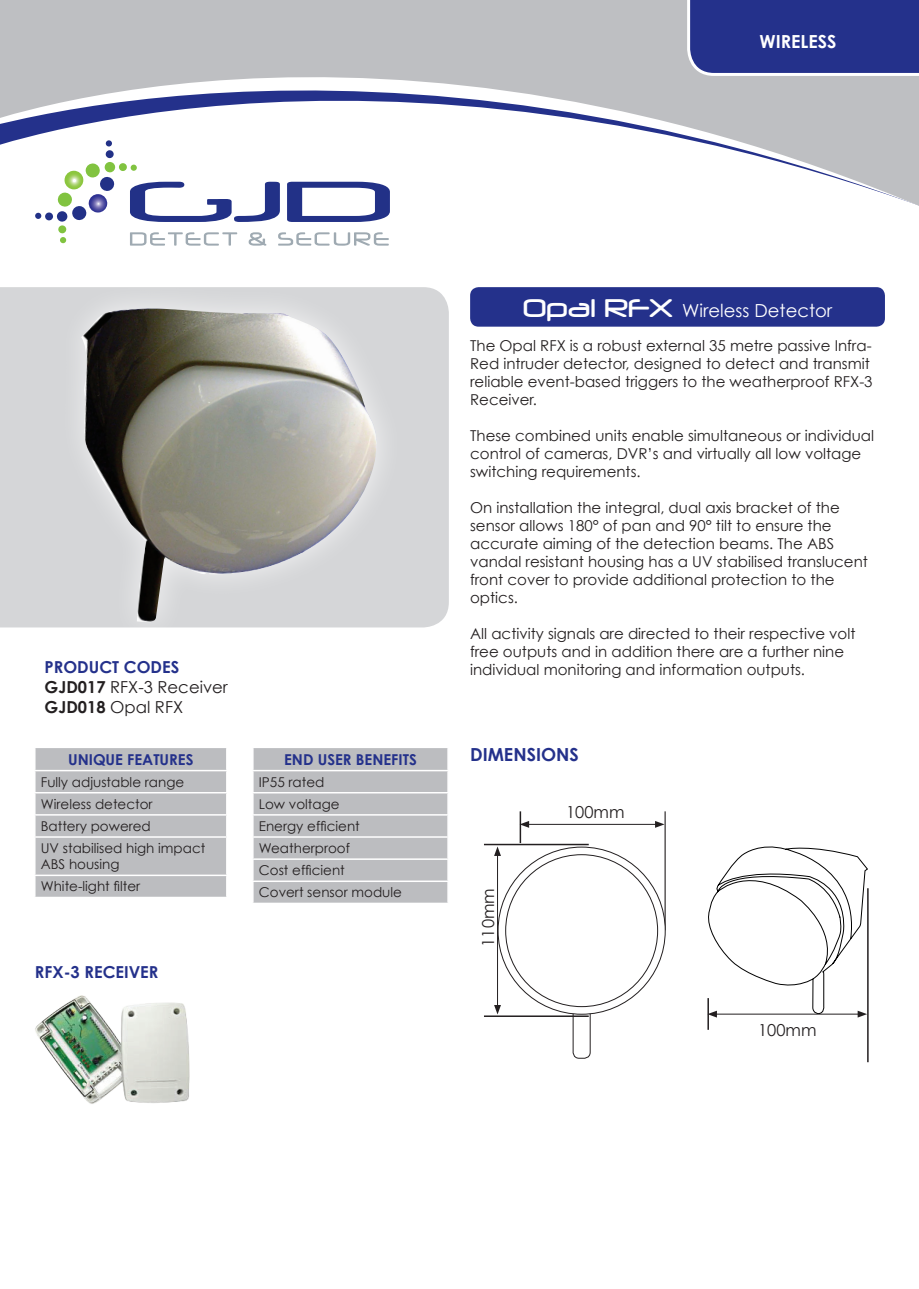
<style>
.page{position:relative;width:919px;height:1289px;background:#fff}
.page>*{position:absolute;margin:0;border:0;box-sizing:border-box;transform-origin:0 0}
.t1{font:18px "Century Gothic";color:#fff}
.t2{font:700 18px "Century Gothic";color:#24318b}
.t3{font:700 18px "Century Gothic";color:#fff}
.t4{font:16.5px "Century Gothic";color:#231f20}
.t5{font:700 16.5px "Century Gothic";color:#24318b}
.t6{font:15px/18px "Century Gothic";color:#231f20}
.t7{font:700 15px "Century Gothic";color:#24318b}
.t8{font:13.5px/16.2px "Century Gothic";color:#231f20}
.s1{font-weight:700}
.s2{font-family:"Neuropol";font-size:30px}
</style>
<div class="page">
<div style="left:470px;top:287px;width:414px;height:40px;background:#24318b;border-radius:9px"></div>
<div style="left:0;top:287px;width:449px;height:340px;background:#d5d6d8"></div>
<div style="left:25px;top:287px;width:394px;height:341px;background:#d5d6d8"></div>
<img style="left:81px;top:308px;width:298px;height:314px">
<svg style="left:253px;top:748px;width:195px;height:154px;background:#c0c1c4"></svg>
<hr style="left:447px;top:882px;width:2px;height:20px;background:#fff">
<svg style="left:35px;top:748px;width:192px;height:148px;background:#bfc0c3"></svg>
<hr style="left:707px;top:998px;width:2px;height:31px;background:#231f20">
<hr style="left:867px;top:888px;width:1px;height:174px;background:#231f20">
<hr style="left:526px;top:824px;width:131px;height:1px;background:#231f20">
<svg style="left:521px;top:821px;width:8px;height:6px"></svg>
<svg style="left:655px;top:821px;width:9px;height:6px"></svg>
<hr style="left:664px;top:811px;width:1px;height:119px;background:#231f20">
<hr style="left:484px;top:843px;width:104px;height:2px;background:#231f20">
<hr style="left:519px;top:811px;width:2px;height:32px;background:#231f20">
<hr style="left:497px;top:853px;width:1px;height:154px;background:#231f20">
<svg style="left:494px;top:846px;width:7px;height:10px"></svg>
<svg style="left:494px;top:1005px;width:7px;height:9px"></svg>
<hr style="left:484px;top:1015px;width:104px;height:1px;background:#231f20">
<svg style="left:707px;top:846px;width:160px;height:171px"></svg>
<div style="left:572px;top:981px;width:18px;height:77px;border:1px solid #231f20;border-radius:6px"></div>
<svg style="left:498px;top:847px;width:167px;height:167px"></svg>
<div style="left:505px;top:854px;width:152px;height:152px;background:#fff;border-radius:50%"></div>
<svg style="left:0;top:0;width:918px;height:221px;fill:#bebfc2"></svg>
<svg style="left:685px;top:0;width:233px;height:77px;background:#333f92"></svg>
<svg style="left:287px;top:182px;width:103px;height:40px"></svg>
<svg style="left:130px;top:182px;width:150px;height:40px"></svg>
<svg style="left:130px;top:232px;width:107px;height:14px"></svg>
<svg style="left:249px;top:232px;width:17px;height:14px"></svg>
<svg style="left:278px;top:232px;width:111px;height:14px"></svg>
<div style="left:58px;top:225px;width:9px;height:8px;background:#81c340;border-radius:50%"></div>
<svg style="left:60px;top:237px;width:6px;height:6px"></svg>
<div style="left:119px;top:163px;width:8px;height:8px;background:#81c340;border-radius:50%"></div>
<div style="left:130px;top:164px;width:7px;height:7px;background:#81c340;border-radius:50%"></div>
<div style="left:105px;top:150px;width:9px;height:8px;background:#223187;border-radius:50%"></div>
<div style="left:105px;top:140px;width:7px;height:7px;background:#223187;border-radius:50%"></div>
<svg style="left:57px;top:211px;width:11px;height:11px"></svg>
<div style="left:45px;top:212px;width:8px;height:9px;background:#223187;border-radius:50%"></div>
<svg style="left:35px;top:212px;width:7px;height:7px"></svg>
<svg style="left:57px;top:163px;width:58px;height:57px"></svg>
<img style="left:35px;top:995px;width:155px;height:109px">
<p class="t3" style="left:759px;top:30px;width:79px">WIRELESS</p>
<p class="t5" style="left:45px;top:657px;width:136px">PRODUCT CODES</p>
<p class="t4" style="left:45px;top:677px;width:185px"><span class="s1">GJD017</span> RFX-3 Receiver</p>
<p class="t4" style="left:45px;top:697px;width:140px"><span class="s1">GJD018</span> Opal RFX</p>
<p class="t7" style="left:68px;top:749px;width:127px">UNIQUE FEATURES</p>
<p class="t8" style="left:41px;top:773px;width:145px">Fully adjustable range</p>
<p class="t8" style="left:41px;top:795px;width:113px">Wireless detector</p>
<p class="t8" style="left:41px;top:817px;width:112px">Battery powered</p>
<p class="t8" style="left:41px;top:840px;width:166px">UV stabilised high impact<br>ABS housing</p>
<p class="t8" style="left:41px;top:878px;width:101px">White-light filter</p>
<p class="t5" style="left:35px;top:962px;width:125px">RFX-3 RECEIVER</p>
<p class="t7" style="left:284px;top:749px;width:134px">END USER BENEFITS</p>
<p class="t8" style="left:259px;top:773px;width:67px">IP55 rated</p>
<p class="t8" style="left:259px;top:795px;width:82px">Low voltage</p>
<p class="t8" style="left:259px;top:817px;width:102px">Energy efficient</p>
<p class="t8" style="left:259px;top:840px;width:93px">Weatherproof</p>
<p class="t8" style="left:259px;top:862px;width:87px">Cost efficient</p>
<p class="t8" style="left:259px;top:884px;width:145px">Covert sensor module</p>
<p class="t1" style="left:522px;top:299px;width:311px"><span class="s2">Opal RFX</span> Wireless Detector</p>
<p class="t6" style="left:470px;top:336px;width:404px">The Opal RFX is a robust external 35 metre passive Infra-Red intruder detector, designed to detect and transmit reliable event-based triggers to the weatherproof RFX-3<br>Receiver.</p>
<p class="t6" style="left:470px;top:426px;width:405px">These combined units enable simultaneous or individual control of cameras, DVR’s and virtually all low voltage switching requirements.</p>
<p class="t6" style="left:470px;top:498px;width:399px">On installation the integral, dual axis bracket of the sensor allows 180° of pan and 90° tilt to ensure the accurate aiming of the detection beams. The ABS vandal resistant housing has a UV stabilised translucent front cover to provide additional protection to the optics.</p>
<p class="t6" style="left:470px;top:624px;width:387px">All activity signals are directed to their respective volt free outputs and in addition there are a further nine individual monitoring and information outputs.</p>
<p class="t2" style="left:470px;top:743px;width:110px">DIMENSIONS</p>
<p class="t4" style="left:478px;top:946px;width:60px;rotate:-90deg">110mm</p>
<p class="t4" style="left:566px;top:801px;width:60px">100mm</p>
<p class="t4" style="left:758px;top:1019px;width:60px">100mm</p>
</div>
